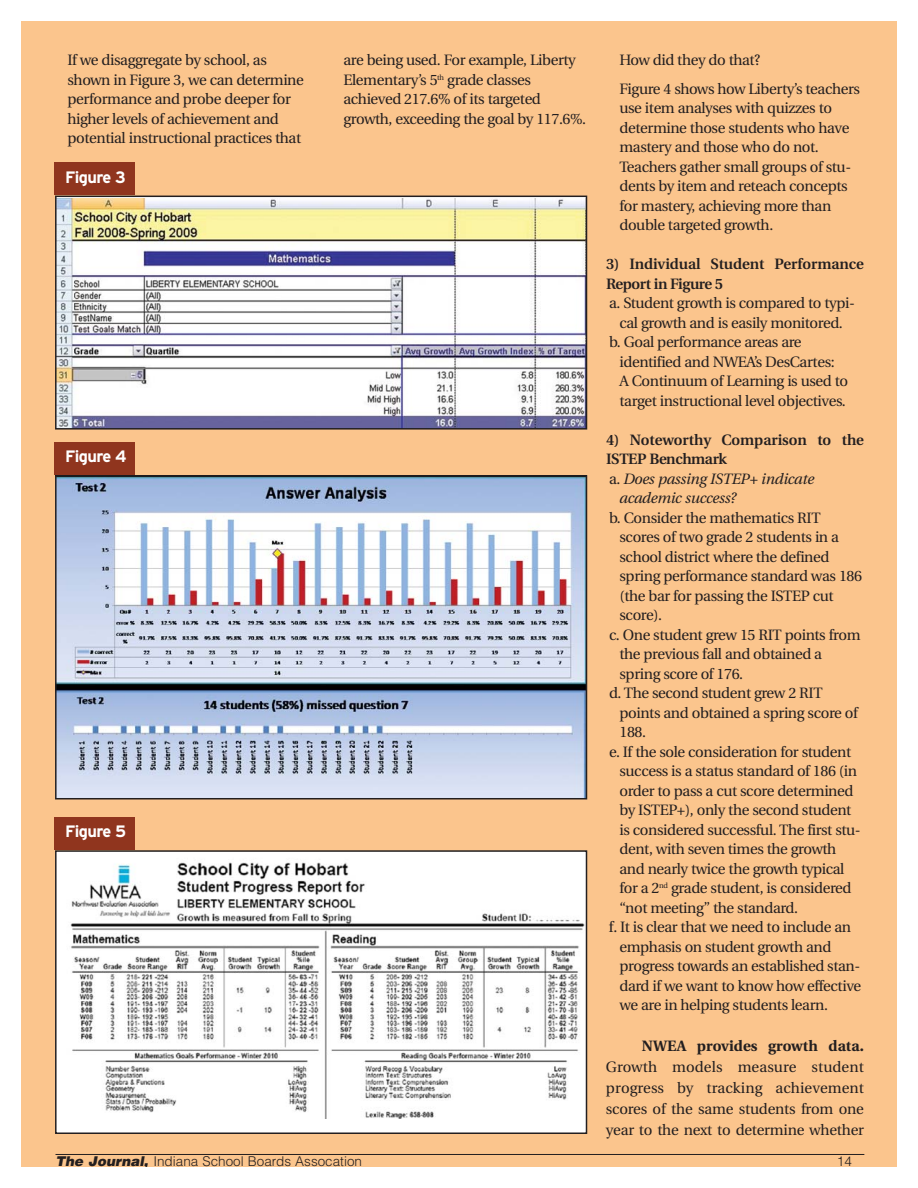
<style>
.page{position:relative;width:918px;height:1188px;background:#fff}
.page>*{position:absolute;margin:0;border:0;box-sizing:border-box;transform-origin:0 0}
.t1{font:700 16.5px "Interstate";letter-spacing:-.04em;color:#fff}
.t2{font:15px/19.5px "Utopia";letter-spacing:-.025em;color:#231f20}
.t3{font:600 15px/19.5px "Utopia";letter-spacing:-.005em;color:#231f20}
.t4{font:italic 15px "Utopia";letter-spacing:-.015em;color:#231f20}
.t5{font:700 15px "Utopia";letter-spacing:.005em;color:#231f20}
.t6{font:600 15px "Utopia";letter-spacing:-.03em;color:#231f20}
.t7{font:300 13.5px "Helvetica";color:#231f20}
.s1{font-style:normal}
.s2{font-weight:900;font-style:italic}
</style>
<div class="page">
<div style="left:21px;top:21px;width:876px;height:1146px;background:#fbc58d"></div>
<hr style="left:56px;top:1154px;width:808px;height:1px;background:#231f20">
<img style="left:58px;top:199px;width:526px;height:228px">
<div style="left:55px;top:196px;width:532px;height:234px;border:2px solid #231f20"></div>
<div style="left:54px;top:162px;width:81px;height:33px;background:#90351e"></div>
<img style="left:58px;top:478px;width:526px;height:318px">
<div style="left:55px;top:475px;width:532px;height:324px;border:2px solid #231f20"></div>
<div style="left:54px;top:442px;width:81px;height:33px;background:#90351e"></div>
<div style="left:56px;top:851px;width:530px;height:282px;background:#fff"></div>
<img style="left:70px;top:862px;width:514px;height:256px">
<div style="left:55px;top:850px;width:532px;height:284px;border:2px solid #231f20"></div>
<div style="left:54px;top:817px;width:81px;height:33px;background:#90351e"></div>
<p class="t2" style="left:68px;top:52px;width:238px">If we disaggregate by school, as shown in Figure 3, we can determine performance and probe deeper for higher levels of achievement and potential instructional practices that</p>
<p class="t2" style="left:344px;top:52px;width:244px">are being used. For example, Liberty Elementary’s 5<sup>th</sup> grade classes achieved 217.6% of its targeted growth, exceeding the goal by 117.6%.</p>
<p class="t2" style="left:620px;top:47px;width:242px;line-height:28.5px">How did they do that?<br>Figure 4 shows how Liberty’s teachers</p>
<p class="t2" style="left:620px;top:100px;width:233px">use item analyses with quizzes to determine those students who have mastery and those who do not.<br>Teachers gather small groups of stu&shy;dents by item and reteach concepts for mastery, achieving more than double targeted growth.</p>
<p class="t3" style="left:606px;top:256px;width:260px">3) Individual Student Performance<br>Report in Figure 5</p>
<p class="t2" style="left:609px;top:295px;width:247px">a. Student growth is compared to typi-</p>
<p class="t2" style="left:620px;top:314px;width:225px">cal growth and is easily monitored.</p>
<p class="t2" style="left:609px;top:334px;width:194px">b. Goal performance areas are</p>
<p class="t2" style="left:620px;top:353px;width:217px">identified and NWEA’s DesCartes:</p>
<p class="t2" style="left:620px;top:373px;width:230px">A Continuum of Learning is used to</p>
<p class="t2" style="left:620px;top:392px;width:228px">target instructional level objectives.</p>
<p class="t3" style="left:606px;top:431px;width:260px">4) Noteworthy Comparison to the</p>
<p class="t6" style="left:606px;top:453px;width:123px">ISTEP Benchmark</p>
<p class="t4" style="left:609px;top:472px;width:207px"><span class="s1">a.</span> Does passing ISTEP+ indicate</p>
<p class="t4" style="left:620px;top:492px;width:119px">academic success?</p>
<p class="t2" style="left:609px;top:509px;width:213px">b. Consider the mathematics RIT</p>
<p class="t2" style="left:620px;top:529px;width:221px">scores of two grade 2 students in a</p>
<p class="t2" style="left:620px;top:548px;width:211px">school district where the defined</p>
<p class="t2" style="left:620px;top:568px;width:244px">spring performance standard was 186</p>
<p class="t2" style="left:620px;top:587px;width:216px">(the bar for passing the ISTEP cut</p>
<p class="t2" style="left:620px;top:607px;width:44px">score).</p>
<p class="t2" style="left:609px;top:626px;width:253px">c. One student grew 15 RIT points from</p>
<p class="t2" style="left:620px;top:646px;width:204px">the previous fall and obtained a</p>
<p class="t2" style="left:620px;top:665px;width:125px">spring score of 176.</p>
<p class="t2" style="left:609px;top:685px;width:215px">d. The second student grew 2 RIT</p>
<p class="t2" style="left:620px;top:704px;width:240px">points and obtained a spring score of</p>
<p class="t2" style="left:620px;top:724px;width:28px">188.</p>
<p class="t2" style="left:609px;top:743px;width:244px">e. If the sole consideration for student</p>
<p class="t2" style="left:620px;top:763px;width:239px">success is a status standard of 186 (in</p>
<p class="t2" style="left:620px;top:782px;width:235px">order to pass a cut score determined</p>
<p class="t2" style="left:620px;top:802px;width:233px">by ISTEP+), only the second student</p>
<p class="t2" style="left:620px;top:821px;width:243px">is considered successful. The first stu-</p>
<p class="t2" style="left:620px;top:841px;width:218px">dent, with seven times the growth</p>
<p class="t2" style="left:620px;top:860px;width:226px">and nearly twice the growth typical</p>
<p class="t2" style="left:620px;top:880px;width:234px">for a 2<sup>nd</sup> grade student, is considered</p>
<p class="t2" style="left:619px;top:899px;width:180px">“not meeting” the standard.</p>
<p class="t2" style="left:609px;top:919px;width:244px">f. It is clear that we need to include an</p>
<p class="t2" style="left:619px;top:938px;width:213px">emphasis on student growth and</p>
<p class="t2" style="left:619px;top:958px;width:242px">progress towards an established stan-</p>
<p class="t2" style="left:619px;top:977px;width:243px">dard if we want to know how effective</p>
<p class="t2" style="left:619px;top:997px;width:210px">we are in helping students learn.</p>
<p class="t5" style="left:642px;top:1039px;width:224px">NWEA provides growth data.</p>
<p class="t2" style="left:606px;top:1057px;width:260px;line-height:21px;text-align:justify">Growth models measure student progress by tracking achievement scores of the same students from one year to the next to determine whether</p>
<p class="t1" style="left:65px;top:171px;width:62px">Figure 3</p>
<p class="t1" style="left:65px;top:450px;width:63px">Figure 4</p>
<p class="t1" style="left:65px;top:825px;width:63px">Figure 5</p>
<p class="t7" style="left:55px;top:1156px;width:308px"><span class="s2">The Journal,</span> Indiana School Boards Assocation</p>
<p class="t7" style="left:837px;top:1156px;width:17px">14</p>
</div>
